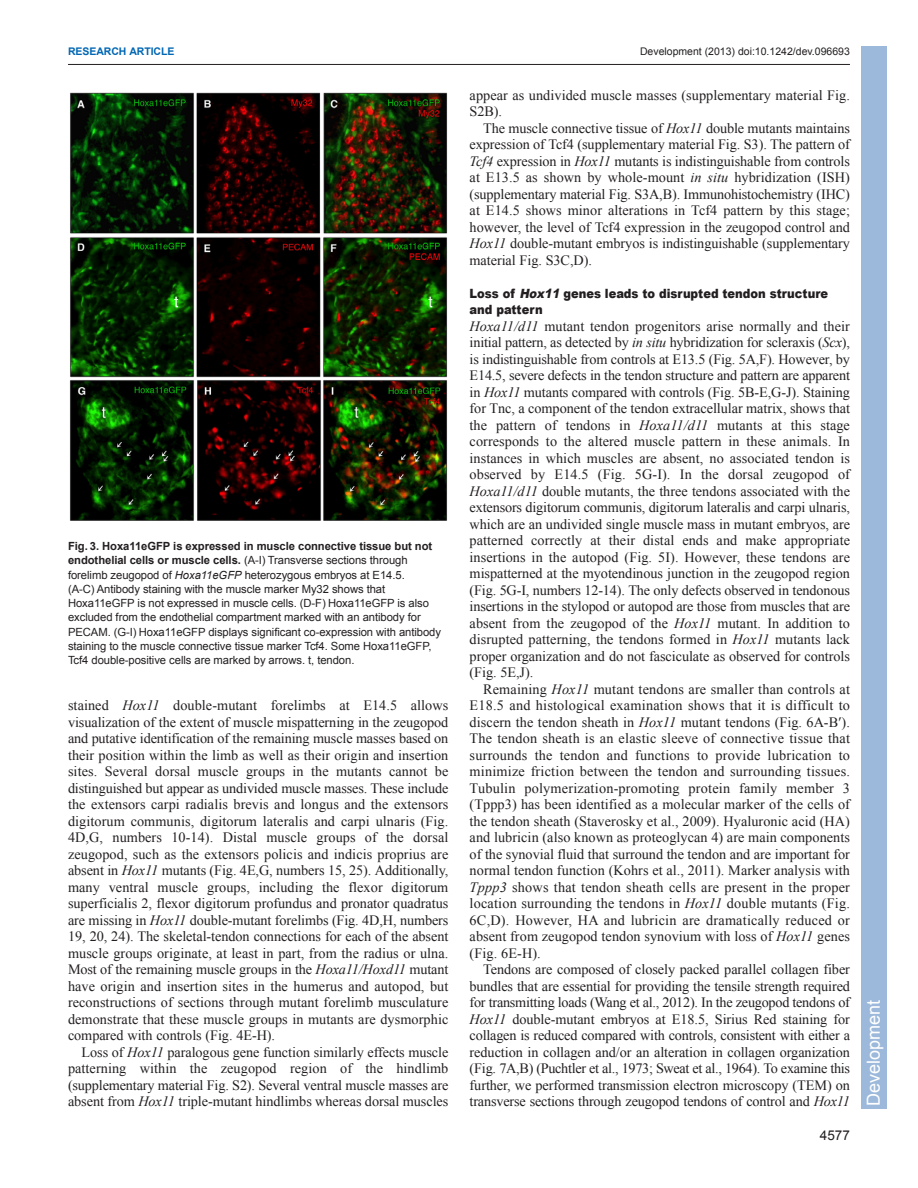
<style>
.page{position:relative;width:918px;height:1188px;background:#fff}
.page>*{position:absolute;margin:0;border:0;box-sizing:border-box;transform-origin:0 0}
.t1{font:18px "Arial";color:#fff}
.t2{font:14.25px/16.5px "Times New Roman";letter-spacing:-.005em;color:#231f20;text-align:justify}
.t3{font:13.5px "Arial";color:#231f20}
.t4{font:900 12.75px/16.5px "Arial";color:#231f20;scale:.9 1}
.t5{font:11.25px/14.2px "Arial";letter-spacing:-.005em;color:#231f20}
.t6{font:10.5px "Arial";color:#231f20}
.t7{font:700 10.5px "Arial";letter-spacing:-.005em;color:#0166b3}
.s1{font-weight:700}
.s2{font-style:italic}
</style>
<div class="page">
<hr style="left:68px;top:64px;width:782px;height:1px;background:#231f20">
<img style="left:70px;top:92px;width:378px;height:429px">
<div style="left:861px;top:46px;width:25px;height:1063px;background:#9cb9db"></div>
<p class="t7" style="left:68px;top:45px;width:108px">RESEARCH ARTICLE</p>
<p class="t6" style="left:640px;top:45px;width:211px">Development (2013) doi:10.1242/dev.096693</p>
<p class="t5" style="left:68px;top:539px;width:375px"><span class="s1">Fig. 3. Hoxa11eGFP is expressed in muscle connective tissue but not endothelial cells or muscle cells.</span> (A-I) Transverse sections through forelimb zeugopod of <span class="s2">Hoxa11eGFP</span> heterozygous embryos at E14.5.<br>(A-C) Antibody staining with the muscle marker My32 shows that Hoxa11eGFP is not expressed in muscle cells. (D-F) Hoxa11eGFP is also excluded from the endothelial compartment marked with an antibody for PECAM. (G-I) Hoxa11eGFP displays significant co-expression with antibody staining to the muscle connective tissue marker Tcf4. Some Hoxa11eGFP, Tcf4 double-positive cells are marked by arrows. t, tendon.</p>
<p class="t2" style="left:68px;top:697px;width:382px">stained <span class="s2">Hox11</span> double-mutant forelimbs at E14.5 allows visualization of the extent of muscle mispatterning in the zeugopod and putative identification of the remaining muscle masses based on their position within the limb as well as their origin and insertion sites. Several dorsal muscle groups in the mutants cannot be distinguished but appear as undivided muscle masses. These include the extensors carpi radialis brevis and longus and the extensors digitorum communis, digitorum lateralis and carpi ulnaris (Fig.<br>4D,G, numbers 10-14). Distal muscle groups of the dorsal zeugopod, such as the extensors policis and indicis proprius are absent in <span class="s2">Hox11</span> mutants (Fig. 4E,G, numbers 15, 25). Additionally, many ventral muscle groups, including the flexor digitorum superficialis 2, flexor digitorum profundus and pronator quadratus are missing in <span class="s2">Hox11</span> double-mutant forelimbs (Fig. 4D,H, numbers 19, 20, 24). The skeletal-tendon connections for each of the absent muscle groups originate, at least in part, from the radius or ulna.<br>Most of the remaining muscle groups in the <span class="s2">Hoxa11/Hoxd11</span> mutant have origin and insertion sites in the humerus and autopod, but reconstructions of sections through mutant forelimb musculature demonstrate that these muscle groups in mutants are dysmorphic compared with controls (Fig. 4E-H).</p>
<p class="t2" style="left:68px;top:1044px;width:382px;text-indent:14px">Loss of <span class="s2">Hox11</span> paralogous gene function similarly effects muscle patterning within the zeugopod region of the hindlimb (supplementary material Fig. S2). Several ventral muscle masses are absent from <span class="s2">Hox11</span> triple-mutant hindlimbs whereas dorsal muscles</p>
<p class="t2" style="left:470px;top:87px;width:382px">appear as undivided muscle masses (supplementary material Fig.<br>S2B).</p>
<p class="t2" style="left:470px;top:120px;width:382px;text-indent:13px">The muscle connective tissue of <span class="s2">Hox11</span> double mutants maintains expression of Tcf4 (supplementary material Fig. S3). The pattern of <span class="s2">Tcf4</span> expression in <span class="s2">Hox11</span> mutants is indistinguishable from controls at E13.5 as shown by whole-mount <span class="s2">in situ</span> hybridization (ISH) (supplementary material Fig. S3A,B). Immunohistochemistry (IHC) at E14.5 shows minor alterations in Tcf4 pattern by this stage; however, the level of Tcf4 expression in the zeugopod control and <span class="s2">Hox11</span> double-mutant embryos is indistinguishable (supplementary material Fig. S3C,D).</p>
<p class="t4" style="left:470px;top:284px;width:400px">Loss of <span class="s2">Hox11</span>genes leads to disrupted tendon structure and pattern</p>
<p class="t2" style="left:470px;top:318px;width:382px"><span class="s2">Hoxa11/d11</span> mutant tendon progenitors arise normally and their initial pattern, as detected by <span class="s2">in situ</span> hybridization for scleraxis (<span class="s2">Scx</span>), is indistinguishable from controls at E13.5 (Fig. 5A,F). However, by E14.5, severe defects in the tendon structure and pattern are apparent in <span class="s2">Hox11</span> mutants compared with controls (Fig. 5B-E,G-J). Staining for Tnc, a component of the tendon extracellular matrix, shows that the pattern of tendons in <span class="s2">Hoxa11/d11</span> mutants at this stage corresponds to the altered muscle pattern in these animals. In instances in which muscles are absent, no associated tendon is observed by E14.5 (Fig. 5G-I). In the dorsal zeugopod of <span class="s2">Hoxa11/d11</span> double mutants, the three tendons associated with the extensors digitorum communis, digitorum lateralis and carpi ulnaris, which are an undivided single muscle mass in mutant embryos, are patterned correctly at their distal ends and make appropriate insertions in the autopod (Fig. 5I). However, these tendons are mispatterned at the myotendinous junction in the zeugopod region (Fig. 5G-I, numbers 12-14). The only defects observed in tendonous insertions in the stylopod or autopod are those from muscles that are absent from the zeugopod of the <span class="s2">Hox11</span> mutant. In addition to disrupted patterning, the tendons formed in <span class="s2">Hox11</span> mutants lack proper organization and do not fasciculate as observed for controls (Fig. 5E,J).</p>
<p class="t2" style="left:470px;top:681px;width:382px;text-indent:14px">Remaining <span class="s2">Hox11</span> mutant tendons are smaller than controls at E18.5 and histological examination shows that it is difficult to discern the tendon sheath in <span class="s2">Hox11</span> mutant tendons (Fig. 6A-B′).<br>The tendon sheath is an elastic sleeve of connective tissue that surrounds the tendon and functions to provide lubrication to minimize friction between the tendon and surrounding tissues.<br>Tubulin polymerization-promoting protein family member 3 (Tppp3) has been identified as a molecular marker of the cells of the tendon sheath (Staverosky et al., 2009). Hyaluronic acid (HA) and lubricin (also known as proteoglycan 4) are main components of the synovial fluid that surround the tendon and are important for normal tendon function (Kohrs et al., 2011). Marker analysis with <span class="s2">Tppp3</span> shows that tendon sheath cells are present in the proper location surrounding the tendons in <span class="s2">Hox11</span> double mutants (Fig.<br>6C,D). However, HA and lubricin are dramatically reduced or absent from zeugopod tendon synovium with loss of <span class="s2">Hox11</span> genes (Fig. 6E-H).</p>
<p class="t2" style="left:470px;top:961px;width:382px;text-indent:13px">Tendons are composed of closely packed parallel collagen fiber bundles that are essential for providing the tensile strength required for transmitting loads (Wang et al., 2012). In the zeugopod tendons of <span class="s2">Hox11</span> double-mutant embryos at E18.5, Sirius Red staining for collagen is reduced compared with controls, consistent with either a reduction in collagen and/or an alteration in collagen organization (Fig. 7A,B) (Puchtler et al., 1973; Sweat et al., 1964). To examine this further, we performed transmission electron microscopy (TEM) on transverse sections through zeugopod tendons of control and <span class="s2">Hox11</span></p>
<p class="t3" style="left:820px;top:1128px;width:32px">4577</p>
<p class="t1" style="left:862px;top:1106px;width:108px;rotate:-90deg">Development</p>
</div>
